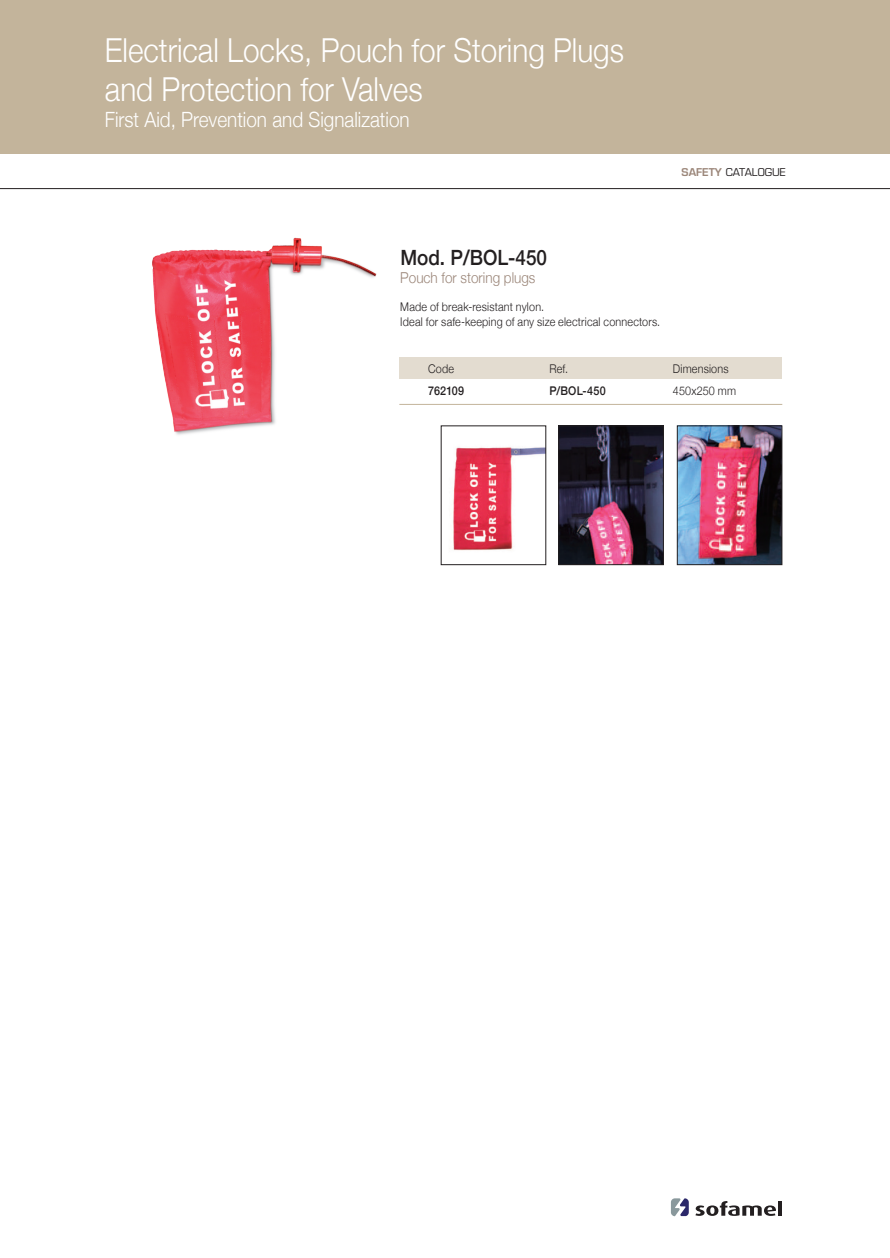
<style>
.page{position:relative;width:890px;height:1258px;background:#fff}
.page>*{position:absolute;margin:0;border:0;box-sizing:border-box;transform-origin:0 0}
.t1{font:300 33px/39.6px "Helvetica Neue";color:#fff;scale:.9 1}
.t2{font:300 21px "Helvetica Neue";color:#fff;scale:.9 1}
.t3{font:500 21px "Helvetica Neue";color:#231f20;scale:.9 1}
.t4{font:300 15px "Helvetica Neue";color:#9b8679;scale:.9 1}
.t5{font:300 12px/14.4px "Helvetica Neue";letter-spacing:.015em;color:#231f20;scale:.9 1}
.t6{font:500 12px "Helvetica Neue";letter-spacing:.015em;color:#231f20;scale:.9 1}
.t7{font:10.5px "Eurostile";color:#231f20}
.s1{font-weight:600;color:#9b8679}
</style>
<div class="page">
<div style="left:0;top:0;width:889px;height:154px;background:#c3b49b"></div>
<svg style="left:695px;top:1201px;width:81px;height:14px"></svg>
<hr style="left:778px;top:1200px;width:4px;height:15px;background:#231f20">
<svg style="left:670px;top:1198px;width:18px;height:17px"></svg>
<hr style="left:0;top:188px;width:889px;height:1px;background:#231f20">
<div style="left:399px;top:357px;width:383px;height:22px;background:#e3dcd0"></div>
<hr style="left:399px;top:404px;width:383px;height:1px;background:#c3b49b">
<img style="left:678px;top:427px;width:102px;height:136px">
<div style="left:676px;top:425px;width:106px;height:140px;border:1px solid #231f20"></div>
<img style="left:560px;top:427px;width:101px;height:136px">
<div style="left:558px;top:425px;width:105px;height:140px;border:1px solid #231f20"></div>
<img style="left:453px;top:447px;width:91px;height:104px">
<img style="left:152px;top:238px;width:225px;height:197px">
<h1 class="t1" style="left:105px;top:28px;width:578px">Electrical Locks, Pouch for Storing Plugs and Protection for Valves</h1>
<h2 class="t2" style="left:105px;top:102px;width:340px">First Aid, Prevention and Signalization</h2>
<p class="t7" style="left:681px;top:166px;width:106px"><span class="s1">SAFETY</span> CATALOGUE</p>
<h2 class="t3" style="left:400px;top:240px;width:165px">Mod. P/BOL-450</h2>
<p class="t4" style="left:400px;top:265px;width:152px">Pouch for storing plugs</p>
<p class="t5" style="left:400px;top:299px;width:290px">Made of break-resistant nylon.<br>Ideal for safe-keeping of any size electrical connectors.</p>
<p class="t5" style="left:428px;top:360px;width:30px">Code</p>
<p class="t5" style="left:549px;top:360px;width:22px">Ref.</p>
<p class="t5" style="left:672px;top:360px;width:63px">Dimensions</p>
<p class="t6" style="left:428px;top:381px;width:42px">762109</p>
<p class="t6" style="left:549px;top:381px;width:64px">P/BOL-450</p>
<p class="t5" style="left:672px;top:382px;width:72px">450x250 mm</p>
</div>
